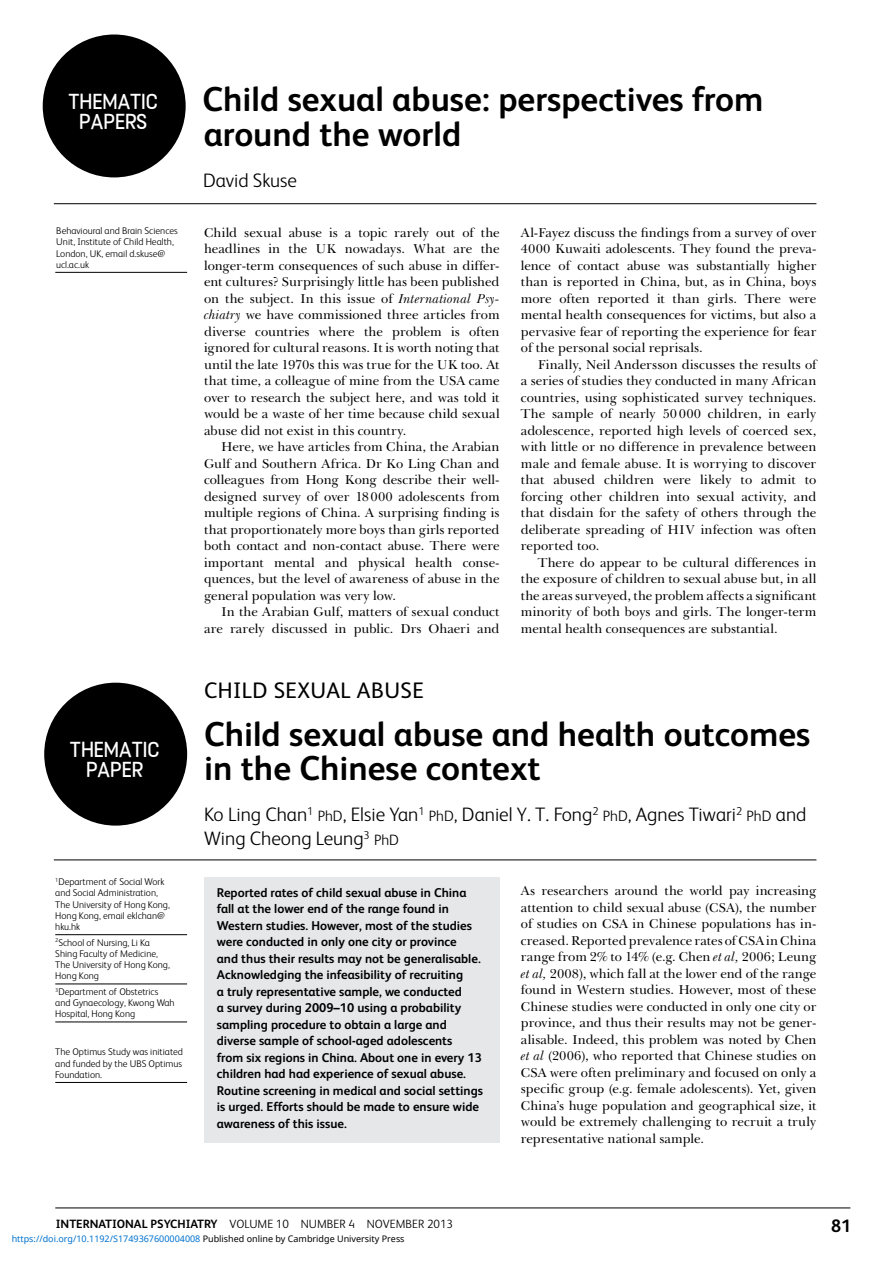
<style>
.page{position:relative;width:893px;height:1263px;background:#fff}
.page>*{position:absolute;margin:0;border:0;box-sizing:border-box;transform-origin:0 0}
.t1{font:700 34.5px/34.5px "FS Albert";color:#000}
.t2{font:24.3px/19.5px "FS Dillonv 1.01";color:#fff;text-align:center}
.t3{font:22.5px "FS Albert";letter-spacing:.02em;color:#000}
.t4{font:300 19.5px/24px "FS Albert";color:#000}
.t5{font:700 18px "FS Albert";color:#000}
.t6{font:13.2px/16.5px "Baskerville BT";color:#000;text-align:justify}
.t7{font:700 12.75px/16.5px "FS Albert";color:#000}
.t8{font:700 12px "FS Albert";color:#000}
.t9{font:300 12px "FS Albert";color:#000}
.t10{font:300 9.75px/11.2px "FS Albert";color:#000}
.t11{font:9px "Noto Sans";color:#0172cf}
.s1{font-style:italic}
.s2{font-size:15px}
.s3{font-weight:300}
.s4{color:#000}
</style>
<div class="page">
<hr style="left:55px;top:1208px;width:795px;height:1px;background:#000">
<div style="left:43px;top:35px;width:143px;height:142px;background:#000;border-radius:50%"></div>
<hr style="left:55px;top:272px;width:132px;height:1px;background:#000">
<hr style="left:54px;top:203px;width:762px;height:1px;background:#000">
<div style="left:204px;top:878px;width:296px;height:265px;background:#e6e7e8"></div>
<div style="left:44px;top:683px;width:143px;height:143px;background:#000;border-radius:50%"></div>
<hr style="left:54px;top:860px;width:762px;height:1px;background:#000">
<hr style="left:55px;top:934px;width:132px;height:1px;background:#000">
<hr style="left:55px;top:984px;width:132px;height:1px;background:#000">
<hr style="left:55px;top:1022px;width:132px;height:1px;background:#000">
<hr style="left:55px;top:1082px;width:132px;height:1px;background:#000">
<h2 class="t2" style="left:68px;top:90px;width:91px">THEMATIC<br>PAPERS</h2>
<h1 class="t1" style="left:203px;top:81px;width:562px">Child sexual abuse: perspectives from around the world</h1>
<h3 class="t4" style="left:203px;top:167px;width:95px">David Skuse</h3>
<p class="t10" style="left:56px;top:225px;width:123px">Behavioural and Brain Sciences<br>Unit, Institute of Child Health,<br>London, UK, email d.skuse@ ucl.ac.uk</p>
<p class="t6" style="left:204px;top:224px;width:297px">Child sexual abuse is a topic rarely out of the headlines in the UK nowadays. What are the longer-term consequences of such abuse in differ&shy;ent cultures? Surprisingly little has been published on the subject. In this issue of <span class="s1">International Psy&shy;chiatry</span> we have commissioned three articles from diverse countries where the problem is often ignored for cultural reasons. It is worth noting that until the late 1970s this was true for the UK too. At that time, a colleague of mine from the USA came over to research the subject here, and was told it would be a waste of her time because child sexual abuse did not exist in this country.</p>
<p class="t6" style="left:204px;top:439px;width:297px;text-indent:17px">Here, we have articles from China, the Arabian Gulf and Southern Africa. Dr Ko Ling Chan and colleagues from Hong Kong describe their well&shy;designed survey of over 18000 adolescents from multiple regions of China. A surprising finding is that proportionately more boys than girls reported both contact and non-contact abuse. There were important mental and physical health conse&shy;quences, but the level of awareness of abuse in the general population was very low.</p>
<p class="t6" style="left:204px;top:604px;width:297px;text-align:right">In the Arabian Gulf, matters of sexual conduct are rarely discussed in public. Drs Ohaeri and</p>
<p class="t6" style="left:521px;top:224px;width:297px">Al-Fayez discuss the findings from a survey of over 4000 Kuwaiti adolescents. They found the preva&shy;lence of contact abuse was substantially higher than is reported in China, but, as in China, boys more often reported it than girls. There were mental health consequences for victims, but also a pervasive fear of reporting the experience for fear of the personal social reprisals.</p>
<p class="t6" style="left:521px;top:356px;width:297px;text-indent:17px">Finally, Neil Andersson discusses the results of a series of studies they conducted in many African countries, using sophisticated survey techniques.<br>The sample of nearly 50000 children, in early adolescence, reported high levels of coerced sex, with little or no difference in prevalence between male and female abuse. It is worrying to discover that abused children were likely to admit to forcing other children into sexual activity, and that disdain for the safety of others through the deliberate spreading of HIV infection was often reported too.</p>
<p class="t6" style="left:521px;top:554px;width:297px;text-indent:17px">There do appear to be cultural differences in the exposure of children to sexual abuse but, in all the areas surveyed, the problem affects a significant minority of both boys and girls. The longer-term mental health consequences are substantial.</p>
<h2 class="t2" style="left:70px;top:738px;width:91px">THEMATIC<br>PAPER</h2>
<p class="t10" style="left:55px;top:876px;width:116px"><sup>1</sup>Department of Social Work and Social Administration,<br>The University of Hong Kong,<br>Hong Kong, email eklchan@ hku.hk</p>
<p class="t10" style="left:55px;top:936px;width:116px"><sup>2</sup>School of Nursing, Li Ka<br>Shing Faculty of Medicine,<br>The University of Hong Kong,<br>Hong Kong</p>
<p class="t10" style="left:55px;top:985px;width:121px"><sup>3</sup>Department of Obstetrics and Gynaecology, Kwong Wah<br>Hospital, Hong Kong</p>
<p class="t10" style="left:55px;top:1046px;width:129px;text-align:justify">The Optimus Study was initiated and funded by the UBS Optimus Foundation.</p>
<h3 class="t3" style="left:204px;top:676px;width:221px">CHI LD SEXUAL ABUSE</h3>
<h1 class="t1" style="left:204px;top:715px;width:608px">Child sexual abuse and health outcomes in the Chinese context</h1>
<h3 class="t4" style="left:204px;top:802px;width:604px">Ko Ling Chan<sup>1</sup> <span class="s2">PhD</span>, Elsie Yan<sup>1</sup> <span class="s2">PhD</span>, Daniel Y. T. Fong<sup>2</sup> <span class="s2">PhD</span>, Agnes Tiwari<sup>2</sup> <span class="s2">PhD</span> and<br>Wing Cheong Leung<sup>3</sup> <span class="s2">PhD</span></h3>
<p class="t7" style="left:217px;top:883px;width:268px">Reported rates of child sexual abuse in China fall at the lower end of the range found in Western studies. However, most of the studies were conducted in only one city or province<br>and thus their results may not be generalisable.<br>Acknowledging the infeasibility of recruiting<br>a truly representative sample, we conducted<br>a survey during 2009–10 using a probability sampling procedure to obtain a large and diverse sample of school-aged adolescents<br>from six regions in China. About one in every 13 children had had experience of sexual abuse.<br>Routine screening in medical and social settings is urged. Efforts should be made to ensure wide awareness of this issue.</p>
<p class="t6" style="left:521px;top:883px;width:297px">As researchers around the world pay increasing attention to child sexual abuse (CSA), the number of studies on CSA in Chinese populations has in&shy;creased. Reported prevalence rates of CSA in China range from 2% to 14% (e.g. Chen <span class="s1">et al,</span> 2006; Leung <span class="s1">et al,</span> 2008), which fall at the lower end of the range found in Western studies. However, most of these Chinese studies were conducted in only one city or province, and thus their results may not be gener&shy;alisable. Indeed, this problem was noted by Chen <span class="s1">et al</span> (2006), who reported that Chinese studies on CSA were often preliminary and focused on only a specific group (e.g. female adolescents). Yet, given China’s huge population and geographical size, it would be extremely challenging to recruit a truly representative national sample.</p>
<p class="t8" style="left:56px;top:1215px;width:342px">International Psychiatry <span class="s3">Volume 10 Number 4 NOVEMBER</span></p>
<p class="t9" style="left:427px;top:1215px;width:27px">2013</p>
<h3 class="t5" style="left:831px;top:1214px;width:22px">81</h3>
<p class="t11" style="left:12px;top:1232px;width:394px">https://doi.org/10.1192/S1749367600004008 <span class="s4">Published online by Cambridge University Press</span></p>
</div>
